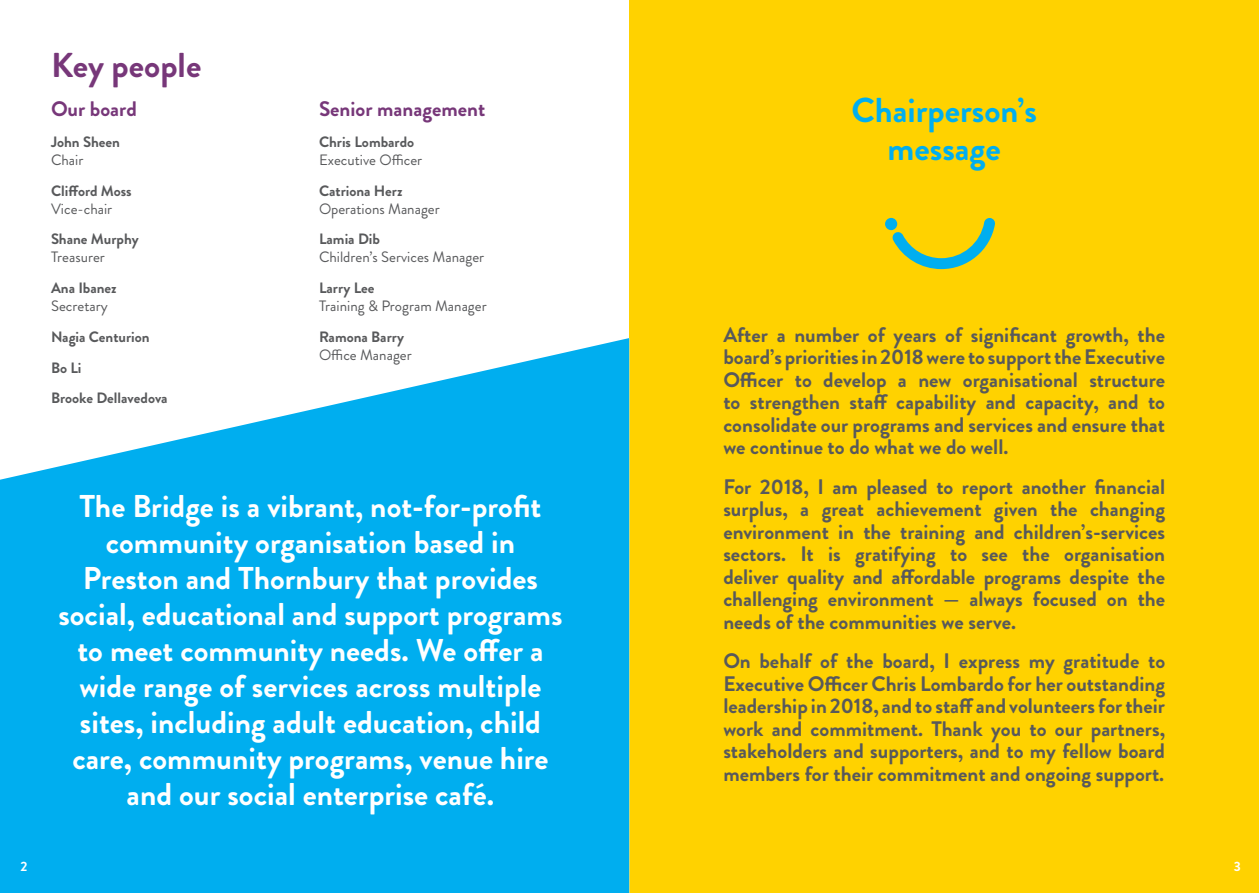
<style>
.page{position:relative;width:1259px;height:893px;background:#fff}
.page>*{position:absolute;margin:0;border:0;box-sizing:border-box;transform-origin:0 0}
.t1{font:700 34.5px/37.5px "Brandon Grotesque";color:#00aeef;text-align:center}
.t2{font:700 34.5px "Brandon Grotesque";color:#773779}
.t3{font:700 31.5px/36px "Brandon Grotesque";color:#fff;text-align:center}
.t4{font:700 21px/22.5px "Brandon Grotesque";color:#58595b;text-align:justify}
.t5{font:700 21px "Brandon Grotesque";color:#773779}
.t6{font:700 15px/30.8px "Brandon Grotesque";color:#58595b}
.t7{font:15px "Brandon Grotesque";color:#58595b}
.t8{font:700 13.5px "Brandon Grotesque";color:#fff}
</style>
<div class="page">
<div style="left:629px;top:0;width:630px;height:893px;background:#ffd200"></div>
<svg style="left:892px;top:218px;width:103px;height:51px"></svg>
<div style="left:885px;top:218px;width:12px;height:12px;background:#00aeef;border-radius:50%"></div>
<svg style="left:0;top:338px;width:629px;height:555px;background:#20b8f1"></svg>
<h1 class="t2" style="left:51px;top:41px;width:152px">Key people</h1>
<p class="t5" style="left:51px;top:94px;width:87px">Our board</p>
<p class="t6" style="left:51px;top:127px;width:70px">John Sheen</p>
<p class="t7" style="left:51px;top:149px;width:34px">Chair</p>
<p class="t6" style="left:51px;top:175px;width:82px">Clifford Moss</p>
<p class="t7" style="left:51px;top:198px;width:63px">Vice-chair</p>
<p class="t6" style="left:51px;top:224px;width:89px">Shane Murphy</p>
<p class="t7" style="left:51px;top:247px;width:55px">Treasurer</p>
<p class="t6" style="left:51px;top:273px;width:67px">Ana Ibanez</p>
<p class="t7" style="left:51px;top:296px;width:58px">Secretary</p>
<p class="t6" style="left:51px;top:322px;width:118px">Nagia Centurion<br>Bo Li<br>Brooke Dellavedova</p>
<p class="t5" style="left:319px;top:94px;width:168px">Senior management</p>
<p class="t6" style="left:319px;top:127px;width:97px">Chris Lombardo</p>
<p class="t7" style="left:319px;top:149px;width:105px">Executive Officer</p>
<p class="t6" style="left:319px;top:175px;width:85px">Catriona Herz</p>
<p class="t7" style="left:319px;top:198px;width:122px">Operations Manager</p>
<p class="t6" style="left:319px;top:224px;width:62px">Lamia Dib</p>
<p class="t7" style="left:319px;top:247px;width:167px">Children’s Services Manager</p>
<p class="t6" style="left:319px;top:273px;width:57px">Larry Lee</p>
<p class="t7" style="left:319px;top:296px;width:169px">Training &amp; Program Manager</p>
<p class="t6" style="left:319px;top:322px;width:87px">Ramona Barry</p>
<p class="t7" style="left:319px;top:344px;width:94px">Office Manager</p>
<p class="t8" style="left:20px;top:857px;width:8px">2</p>
<p class="t3" style="left:58px;top:489px;width:505px">The Bridge is a vibrant, not-for-profit community organisation based in Preston and Thornbury that provides social, educational and support programs to meet community needs. We offer a wide range of services across multiple sites, including adult education, child care, community programs, venue hire and our social enterprise café.</p>
<h1 class="t1" style="left:851px;top:92px;width:187px">Chairperson’s message</h1>
<p class="t4" style="left:723px;top:324px;width:443px">After a number of years of significant growth, the board’s priorities in 2018 were to support the Executive Officer to develop a new organisational structure to strengthen staff capability and capacity, and to consolidate our programs and services and ensure that we continue to do what we do well.</p>
<p class="t4" style="left:723px;top:476px;width:443px">For 2018, I am pleased to report another financial surplus, a great achievement given the changing environment in the training and children’s-services sectors. It is gratifying to see the organisation deliver quality and affordable programs despite the challenging environment — always focused on the needs of the communities we serve.</p>
<p class="t4" style="left:723px;top:650px;width:443px">On behalf of the board, I express my gratitude to Executive Officer Chris Lombardo for her outstanding leadership in 2018, and to staff and volunteers for their work and commitment. Thank you to our partners, stakeholders and supporters, and to my fellow board members for their commitment and ongoing support.</p>
<p class="t8" style="left:1233px;top:857px;width:9px">3</p>
</div>
